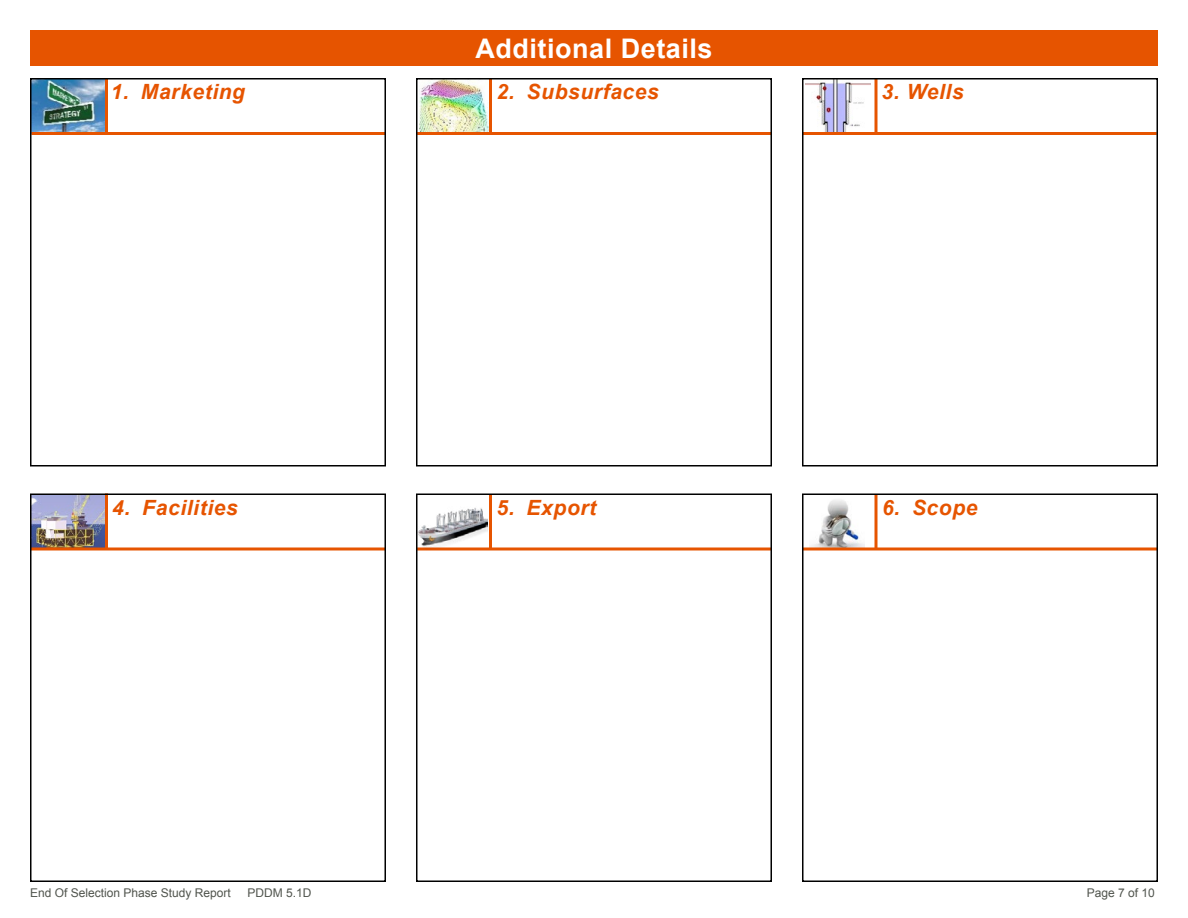
<style>
.page{position:relative;width:1188px;height:918px;background:#fff}
.page>*{position:absolute;margin:0;border:0;box-sizing:border-box;transform-origin:0 0}
.Header_-_White_18_pt{font:700 27px "Arial";letter-spacing:.02em;color:#fff}
.Header_1_-_Topic_Ora{font:italic 700 21px "Arial";letter-spacing:.03em;color:#e65400}
.t1{font:12px "Arial";color:#50544d}
</style>
<div class="page">
<svg style="left:874px;top:497px;width:4px;height:51px"></svg>
<img style="left:810px;top:500px;width:54px;height:48px">
<hr style="left:802px;top:548px;width:355px;height:2px;background:#e65400">
<hr style="left:489px;top:495px;width:3px;height:54px;background:#e65400">
<img style="left:33px;top:497px;width:72px;height:51px">
<hr style="left:417px;top:548px;width:354px;height:2px;background:#e65400">
<svg style="left:874px;top:81px;width:4px;height:51px"></svg>
<img style="left:805px;top:81px;width:66px;height:51px">
<hr style="left:802px;top:132px;width:355px;height:3px;background:#e65400">
<hr style="left:105px;top:494px;width:3px;height:55px;background:#e65400">
<hr style="left:31px;top:548px;width:355px;height:2px;background:#e65400">
<hr style="left:489px;top:78px;width:3px;height:55px;background:#e65400">
<img style="left:419px;top:81px;width:69px;height:51px">
<hr style="left:417px;top:132px;width:354px;height:3px;background:#e65400">
<img style="left:33px;top:81px;width:72px;height:51px">
<hr style="left:105px;top:79px;width:3px;height:54px;background:#e65400">
<hr style="left:31px;top:132px;width:355px;height:3px;background:#e65400">
<div style="left:416px;top:78px;width:356px;height:388px;border:2px solid #000"></div>
<div style="left:416px;top:494px;width:356px;height:388px;border:2px solid #000"></div>
<div style="left:802px;top:78px;width:356px;height:388px;border:2px solid #000"></div>
<div style="left:802px;top:494px;width:356px;height:388px;border:2px solid #000"></div>
<div style="left:30px;top:78px;width:356px;height:388px;border:2px solid #000"></div>
<div style="left:30px;top:494px;width:356px;height:388px;border:2px solid #000"></div>
<img style="left:417px;top:496px;width:71px;height:55px">
<div style="left:30px;top:30px;width:1128px;height:36px;background:#e65400"></div>
<div style="left:912px;top:3px;width:252px;height:43px;background:#000;opacity:.5"></div>
<svg style="left:912px;top:3px;width:248px;height:23px"></svg>
<svg style="left:914px;top:25px;width:242px;height:12px"></svg>
<p class="Header_-_White_18_pt" style="left:475px;top:30px;width:239px">Additional Details</p>
<p class="Header_1_-_Topic_Ora" style="left:111px;top:78px;width:136px">1. Marketing</p>
<p class="Header_1_-_Topic_Ora" style="left:497px;top:77px;width:164px">2. Subsurfaces</p>
<p class="Header_1_-_Topic_Ora" style="left:881px;top:78px;width:84px">3. Wells</p>
<p class="Header_1_-_Topic_Ora" style="left:112px;top:494px;width:127px">4. Facilities</p>
<p class="Header_1_-_Topic_Ora" style="left:497px;top:494px;width:101px">5. Export</p>
<p class="Header_1_-_Topic_Ora" style="left:882px;top:494px;width:97px">6. Scope</p>
<p class="t1" style="left:30px;top:885px;width:202px">End Of Selection Phase Study Report</p>
<p class="t1" style="left:247px;top:885px;width:66px">PDDM 5.1D</p>
<p class="t1" style="left:1087px;top:885px;width:70px">Page 7 of 10</p>
</div>
